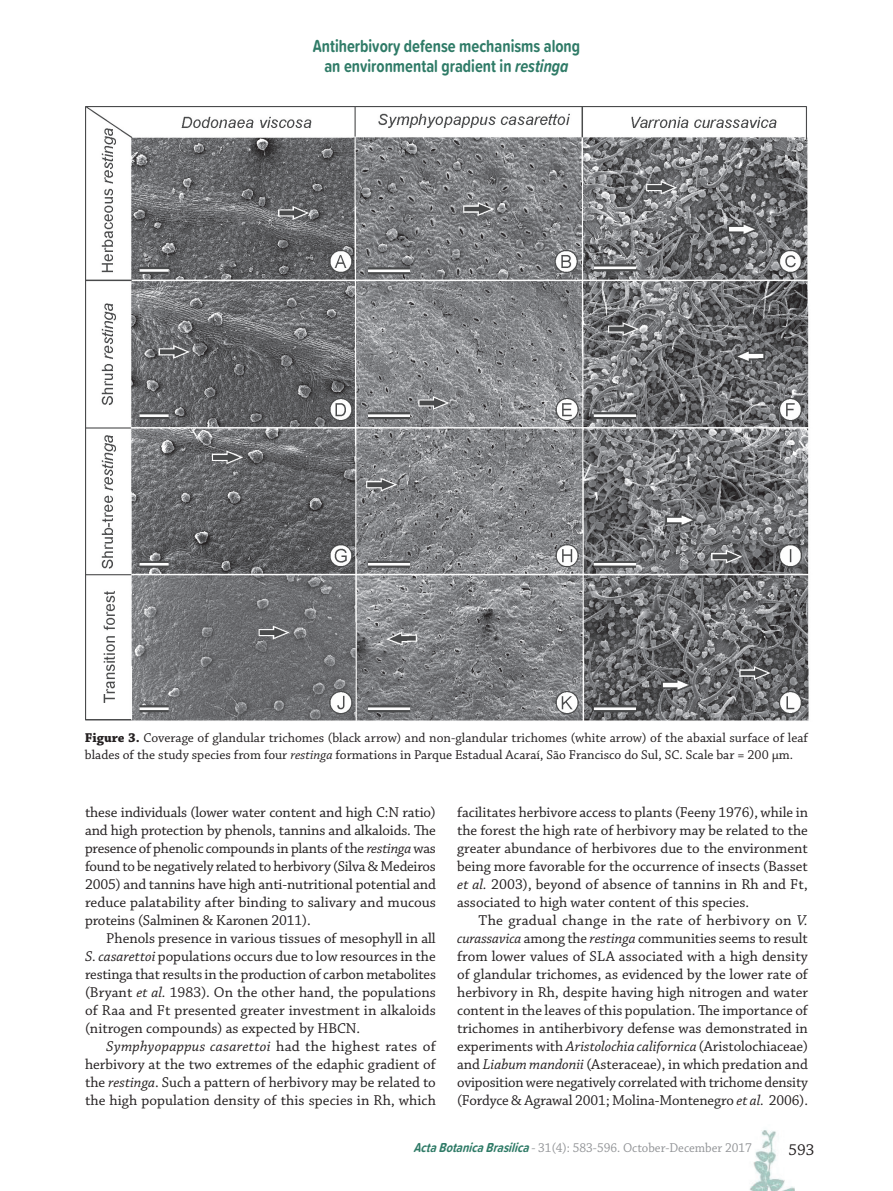
<style>
.page{position:relative;width:893px;height:1191px;background:#fff}
.page>*{position:absolute;margin:0;border:0;box-sizing:border-box;transform-origin:0 0}
.t1{font:700 18.15px/19.8px "Proxima Soft Cond";color:#2f7b67;text-align:center;scale:.91 1}
.t2{font:16.5px "Chaparral Pro";color:#231f20}
.t3{font:15px/18px "Chaparral Pro";color:#231f20;text-align:justify}
.t4{font:13.5px/16.2px "Chaparral Pro";color:#231f20}
.t5{font:13.5px "Chaparral Pro";color:#939598;scale:.95 1}
.s1{font-style:italic}
.s2{font-weight:700}
.s3{font-family:"Proxima Soft Cond";font-weight:700;font-style:italic;color:#2f7b67}
</style>
<div class="page">
<img style="left:749px;top:1130px;width:45px;height:61px">
<img style="left:85px;top:106px;width:724px;height:615px">
<p class="t1" style="left:313px;top:36px;width:295px">Antiherbivory defense mechanisms along an environmental gradient in <span class="s1">restinga</span></p>
<p class="t4" style="left:85px;top:730px;width:725px"><span class="s2">Figure 3.</span> Coverage of glandular trichomes (black arrow) and non-glandular trichomes (white arrow) of the abaxial surface of leaf blades of the study species from four <span class="s1">restinga</span> formations in Parque Estadual Acaraí, São Francisco do Sul, SC. Scale bar = 200 µm.</p>
<p class="t3" style="left:85px;top:804px;width:352px">these individuals (lower water content and high C:N ratio) and high protection by phenols, tannins and alkaloids. The presence of phenolic compounds in plants of the <span class="s1">restinga</span> was found to be negatively related to herbivory (Silva &amp; Medeiros 2005) and tannins have high anti-nutritional potential and reduce palatability after binding to salivary and mucous proteins (Salminen &amp; Karonen 2011).</p>
<p class="t3" style="left:85px;top:930px;width:352px;text-indent:21px">Phenols presence in various tissues of mesophyll in all <span class="s1">S. casarettoi</span> populations occurs due to low resources in the restinga that results in the production of carbon metabolites (Bryant <span class="s1">et al.</span> 1983). On the other hand, the populations of Raa and Ft presented greater investment in alkaloids (nitrogen compounds) as expected by HBCN.</p>
<p class="t3" style="left:85px;top:1038px;width:352px;text-indent:21px"><span class="s1">Symphyopappus casarettoi</span> had the highest rates of herbivory at the two extremes of the edaphic gradient of the <span class="s1">restinga</span>. Such a pattern of herbivory may be related to the high population density of this species in Rh, which</p>
<p class="t3" style="left:457px;top:804px;width:352px">facilitates herbivore access to plants (Feeny 1976), while in the forest the high rate of herbivory may be related to the greater abundance of herbivores due to the environment being more favorable for the occurrence of insects (Basset <span class="s1">et al.</span> 2003), beyond of absence of tannins in Rh and Ft, associated to high water content of this species.</p>
<p class="t3" style="left:457px;top:912px;width:352px;text-indent:21px">The gradual change in the rate of herbivory on <span class="s1">V. curassavica</span> among the <span class="s1">restinga</span> communities seems to result from lower values of SLA associated with a high density of glandular trichomes, as evidenced by the lower rate of herbivory in Rh, despite having high nitrogen and water content in the leaves of this population. The importance of trichomes in antiherbivory defense was demonstrated in experiments with <span class="s1">Aristolochia californica</span> (Aristolochiaceae) and <span class="s1">Liabum mandonii</span> (Asteraceae), in which predation and oviposition were negatively correlated with trichome density (Fordyce &amp; Agrawal 2001; Molina-Montenegro <span class="s1">et al.</span> 2006).</p>
<p class="t5" style="left:414px;top:1140px;width:358px"><span class="s3">ActaBotanicaBrasilica</span>- 31(4): 583-596. October-December 2017</p>
<p class="t2" style="left:788px;top:1141px;width:27px">593</p>
</div>
